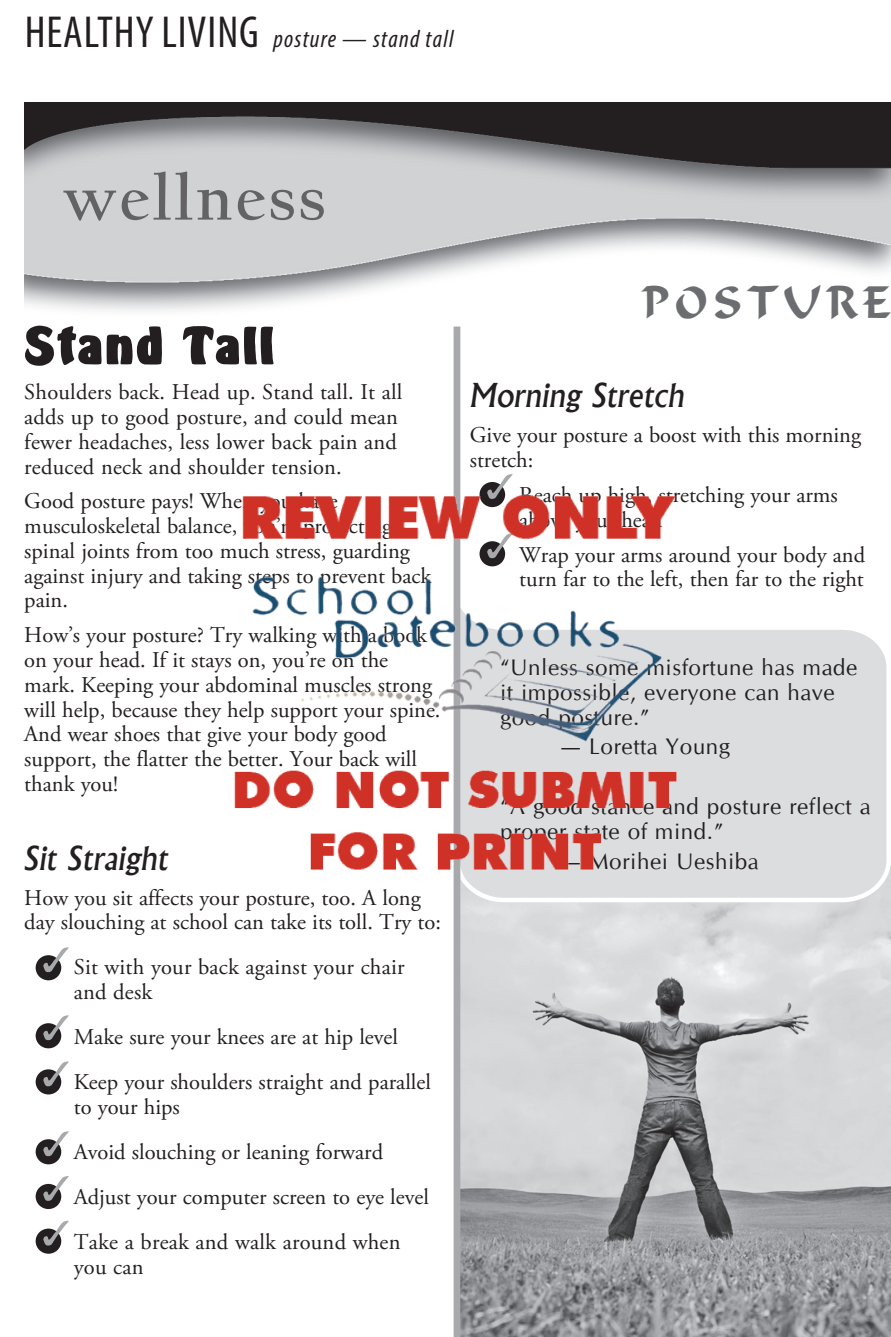
<style>
.page{position:relative;width:891px;height:1337px;background:#fff}
.page>*{position:absolute;margin:0;border:0;box-sizing:border-box;transform-origin:0 0}
.t1{font:700 65.25px "Californian FB";letter-spacing:.05em;color:#636366}
.t2{font:54px "Vagabond";letter-spacing:.03em;color:#231f20}
.t3{font:45px "Calligrapher";letter-spacing:.14em;color:#6c6d70}
.t4{font:italic 500 31.5px "Albertus";letter-spacing:.01em;color:#231f20}
.t5{font:italic condensed 24.75px "Myriad Pro";letter-spacing:.05em;color:#231f20}
.t6{font:22.5px/24.8px "Adobe Garamond Pro";color:#231f20}
.t7{font:22.5px/24.8px "CG Omega";letter-spacing:.025em;color:#231f20}
.s1{font-style:normal;font-size:45px}
</style>
<div class="page">
<img style="left:460px;top:904px;width:431px;height:432px">
<svg style="left:36px;top:947px;width:33px;height:33px"></svg>
<svg style="left:36px;top:1015px;width:33px;height:33px"></svg>
<svg style="left:36px;top:1061px;width:33px;height:33px"></svg>
<svg style="left:36px;top:1131px;width:33px;height:33px"></svg>
<svg style="left:36px;top:1176px;width:33px;height:33px"></svg>
<svg style="left:36px;top:1220px;width:33px;height:33px"></svg>
<div style="left:453px;top:630px;width:438px;height:274px;background:#dcdddf"></div>
<img style="left:24px;top:102px;width:867px;height:209px">
<div style="left:454px;top:326px;width:6px;height:1010px;background:#a8a9ad"></div>
<img style="left:234px;top:443px;width:448px;height:451px">
<p class="t5" style="left:25px;top:24px;width:430px"><span class="s1">HEALTHY LIVING</span> posture — stand tall</p>
<h1 class="t1" style="left:63px;top:161px;width:264px">wellness</h1>
<h2 class="t2" style="left:24px;top:314px;width:251px">Stand Tall</h2>
<p class="t6" style="left:24px;top:380px;width:380px">Shoulders back. Head up. Stand tall. It all adds up to good posture, and could mean fewer headaches, less lower back pain and reduced neck and shoulder tension.</p>
<p class="t6" style="left:24px;top:490px;width:409px">Good posture pays! When you have musculoskeletal balance, you’re protecting spinal joints from too much stress, guarding against injury and taking steps to prevent back pain.</p>
<p class="t6" style="left:24px;top:623px;width:418px">How’s your posture? Try walking with a book on your head. If it stays on, you’re on the mark. Keeping your abdominal muscles strong will help, because they help support your spine.<br>And wear shoes that give your body good support, the flatter the better. Your back will thank you!</p>
<h3 class="t4" style="left:24px;top:838px;width:146px">Sit Straight</h3>
<p class="t6" style="left:24px;top:886px;width:418px">How you sit affects your posture, too. A long day slouching at school can take its toll. Try to:</p>
<p class="t6" style="left:74px;top:955px;width:332px">Sit with your back against your chair and desk</p>
<p class="t6" style="left:74px;top:1015px;width:359px;line-height:45px">Make sure your knees are at hip level<br>Keep your shoulders straight and parallel</p>
<p class="t6" style="left:74px;top:1085px;width:357px;line-height:45px">to your hips<br>Avoid slouching or leaning forward<br>Adjust your computer screen to eye level<br>Take a break and walk around when</p>
<p class="t6" style="left:74px;top:1255px;width:71px">you can</p>
<h3 class="t3" style="left:643px;top:278px;width:250px">POSTURE</h3>
<h3 class="t4" style="left:470px;top:376px;width:216px">Morning Stretch</h3>
<p class="t6" style="left:470px;top:423px;width:393px">Give your posture a boost with this morning stretch:</p>
<p class="t6" style="left:519px;top:483px;width:320px">Reach up high, stretching your arms above your head</p>
<p class="t6" style="left:519px;top:543px;width:347px">Wrap your arms around your body and turn far to the left, then far to the right</p>
<p class="t7" style="left:500px;top:655px;width:359px">“Unless some misfortune has made it impossible, everyone can have good posture.”</p>
<p class="t7" style="left:561px;top:734px;width:171px">— Loretta Young</p>
<p class="t7" style="left:500px;top:794px;width:372px">“A good stance and posture reflect a proper state of mind.”</p>
<p class="t7" style="left:561px;top:849px;width:199px">— Morihei Ueshiba</p>
</div>
